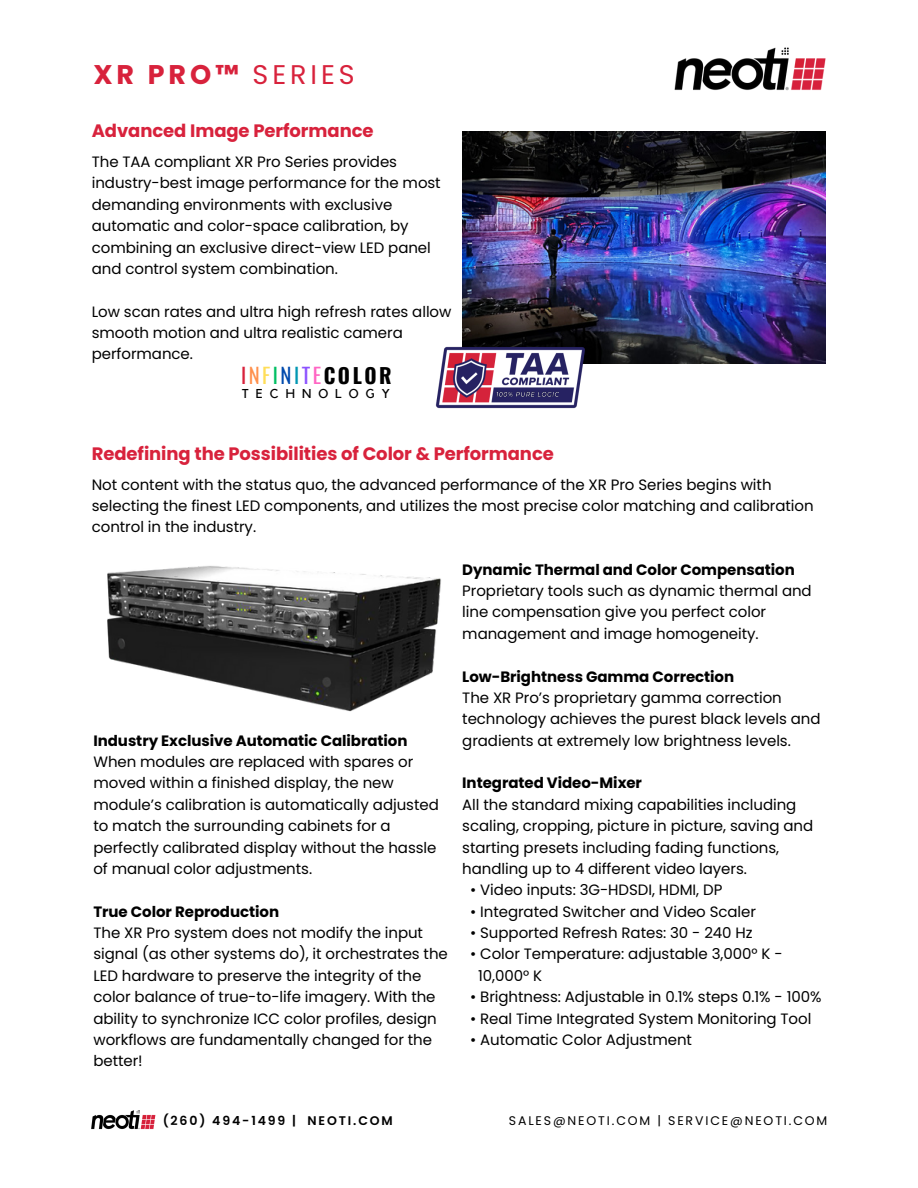
<style>
.page{position:relative;width:918px;height:1188px;background:#fff}
.page>*{position:absolute;margin:0;border:0;box-sizing:border-box;transform-origin:0 0}
.t1{font:700 27px "Poppins";color:#d8223c}
.t2{font:700 20.85px "Oswald";letter-spacing:.12em;color:#000}
.t3{font:700 18px "Poppins";letter-spacing:-.005em;color:#d8223c}
.t4{font:15px/21.3px "Poppins";letter-spacing:-.005em;color:#000}
.t5{font:12.75px "Kollektif";letter-spacing:.55em;color:#000}
.t6{font:12.45px "Poppins";letter-spacing:.15em;color:#000}
.t7{font:600 12.45px "Poppins";letter-spacing:.15em;color:#000}
.s1{font-weight:400}
.s2{font-weight:400;color:#d8223c}
.s3{font-weight:400;color:#ff914d}
.s4{font-weight:400;color:#ffde59}
.s5{font-weight:400;color:#00bf63}
.s6{font-weight:400;color:#004aad}
.s7{font-weight:400;color:#0097b2}
.s8{font-weight:400;color:#8c52ff}
.s9{font-weight:400;color:#ff66c4}
.s10{font-weight:700}
</style>
<div class="page">
<img style="left:91px;top:1110px;width:65px;height:20px">
<img style="left:674px;top:47px;width:152px;height:44px">
<img style="left:462px;top:131px;width:364px;height:232px">
<img style="left:435px;top:345px;width:152px;height:64px">
<img style="left:495px;top:390px;width:67px;height:9px">
<img style="left:107px;top:566px;width:334px;height:146px">
<h2 class="t1" style="left:93px;top:56px;width:263px">XR PRO™ <span class="s1">SERIES</span></h2>
<p class="t3" style="left:92px;top:118px;width:283px">Advanced Image Performance</p>
<p class="t4" style="left:92px;top:151px;width:350px">The TAA compliant XR Pro Series provides industry-best image performance for the most demanding environments with exclusive automatic and color-space calibration, by combining an exclusive direct-view LED panel and control system combination.</p>
<h4 class="t4" style="left:92px;top:301px;width:361px">Low scan rates and ultra high refresh rates allow smooth motion and ultra realistic camera performance.</h4>
<h4 class="t2" style="left:241px;top:360px;width:152px"><span class="s2">I</span><span class="s3">N</span><span class="s4">F</span><span class="s5">I</span><span class="s6">N</span><span class="s7">I</span><span class="s8">T</span><span class="s9">E</span>COLOR</h4>
<p class="t5" style="left:242px;top:388px;width:149px">TECHNOLOGY</p>
<h4 class="t3" style="left:92px;top:441px;width:464px">Redefining the Possibilities of Color &amp; Performance</h4>
<h1 class="t4" style="left:92px;top:474px;width:723px">Not content with the status quo, the advanced performance of the XR Pro Series begins with selecting the finest LED components, and utilizes the most precise color matching and calibration control in the industry.</h1>
<h3 class="t4" style="left:462px;top:559px;width:351px"><span class="s10">Dynamic Thermal and Color Compensation </span>Proprietary tools such as dynamic thermal and line compensation give you perfect color management and image homogeneity.</h3>
<h4 class="t4" style="left:462px;top:666px;width:360px"><span class="s10">Low-Brightness Gamma Correction<br></span>The XR Pro’s proprietary gamma correction technology achieves the purest black levels and gradients at extremely low brightness levels.</h4>
<p class="t4" style="left:462px;top:773px;width:352px"><span class="s10">Integrated Video-Mixer<br></span>All the standard mixing capabilities including scaling, cropping, picture in picture, saving and starting presets including fading functions, handling up to 4 different video layers.</p>
<p class="t4" style="left:470px;top:879px;width:254px">• Video inputs: 3G-HDSDI, HDMI, DP</p>
<p class="t4" style="left:470px;top:901px;width:287px">• Integrated Switcher and Video Scaler</p>
<p class="t4" style="left:470px;top:922px;width:284px">• Supported Refresh Rates: 30 - 240 Hz</p>
<p class="t4" style="left:478px;top:944px;width:306px;text-indent:-8px">• Color Temperature: adjustable 3,000° K -<br>10,000° K</p>
<h4 class="t4" style="left:470px;top:986px;width:353px">• Brightness: Adjustable in 0.1% steps 0.1% - 100%</h4>
<h4 class="t4" style="left:470px;top:1008px;width:343px">• Real Time Integrated System Monitoring Tool</h4>
<h4 class="t4" style="left:470px;top:1029px;width:223px">• Automatic Color Adjustment</h4>
<h4 class="t4" style="left:93px;top:730px;width:347px"><span class="s10">Industry Exclusive Automatic Calibration </span>When modules are replaced with spares or moved within a finished display, the new module’s calibration is automatically adjusted to match the surrounding cabinets for a perfectly calibrated display without the hassle of manual color adjustments.</h4>
<h4 class="t4" style="left:93px;top:901px;width:356px"><span class="s10">True Color Reproduction<br></span>The XR Pro system does not modify the input signal (as other systems do), it orchestrates the LED hardware to preserve the integrity of the color balance of true-to-life imagery. With the ability to synchronize ICC color profiles, design workflows are fundamentally changed for the better!</h4>
<p class="t7" style="left:163px;top:1112px;width:232px">(260) 494-1499 | NEOTI.COM</p>
<h3 class="t6" style="left:509px;top:1112px;width:320px">SALES@NEOTI.COM | SERVICE@NEOTI.COM</h3>
</div>
